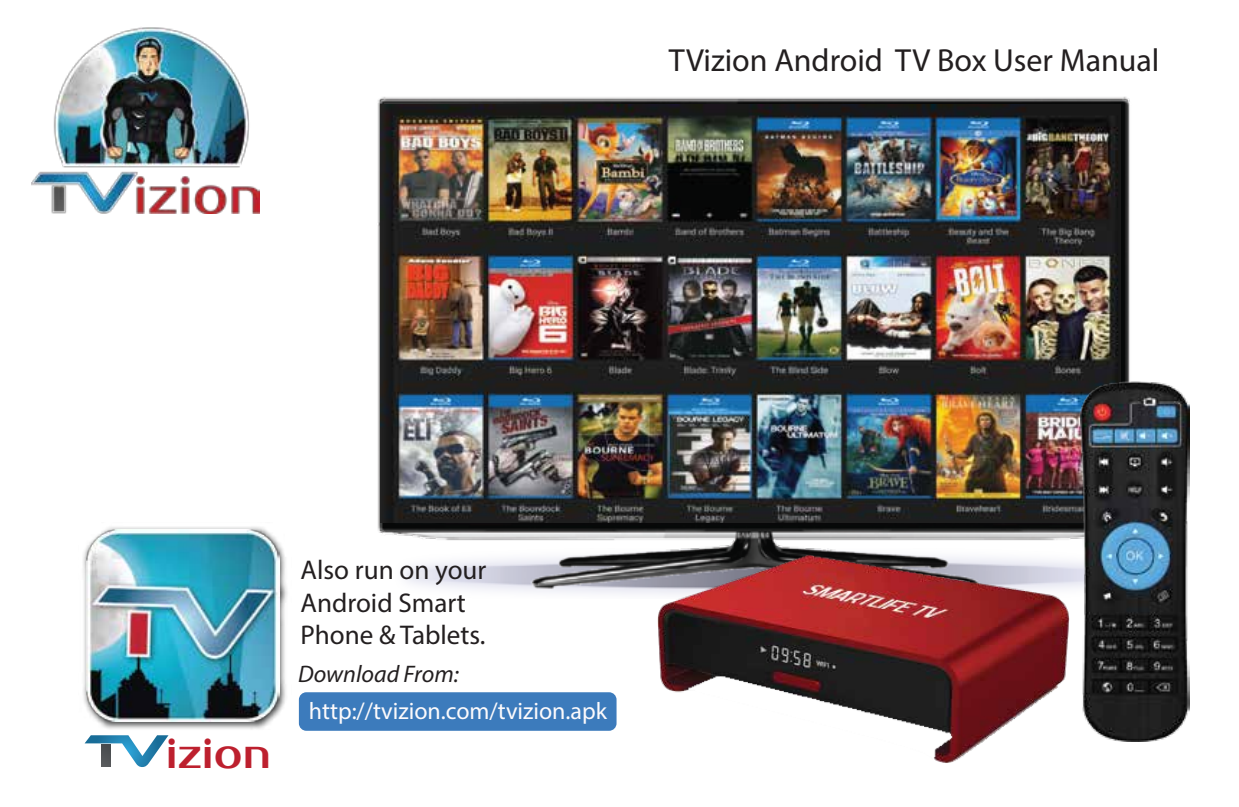
<style>
.page{position:relative;width:1239px;height:807px;background:#fff}
.page>*{position:absolute;margin:0;border:0;box-sizing:border-box;transform-origin:0 0}
.t1{font:41.2px "Prosto One";color:#bd202e}
.t2{font:32px "Myriad Pro";color:#231f20}
.t3{font:27.2px/32.6px "Myriad Pro";color:#231f20}
.t4{font:24px "Myriad Pro";color:#fcfafc}
.t5{font:italic 24px "Myriad Pro";color:#231f20}
</style>
<div class="page">
<img style="left:31px;top:27px;width:228px;height:186px">
<img style="left:377px;top:96px;width:753px;height:498px">
<img style="left:657px;top:555px;width:412px;height:208px">
<img style="left:380px;top:104px;width:740px;height:418px">
<img style="left:1080px;top:381px;width:109px;height:360px">
<svg style="left:85px;top:735px;width:83px;height:31px"></svg>
<img style="left:83px;top:527px;width:204px;height:203px">
<img style="left:86px;top:529px;width:194px;height:192px">
<div style="left:299px;top:692px;width:317px;height:38px;background:#3c7bbc;border-radius:7px"></div>
<p class="t2" style="left:669px;top:41px;width:492px">TVizion Android TV Box User Manual</p>
<h1 class="t1" style="left:166px;top:728px;width:107px">izion</h1>
<p class="t3" style="left:301px;top:553px;width:187px">Also run on your<br>Android Smart<br>Phone &amp; Tablets.</p>
<p class="t5" style="left:298px;top:659px;width:162px">Download From:</p>
<p class="t4" style="left:309px;top:696px;width:300px">http://tvizion.com/tvizion.apk</p>
</div>
